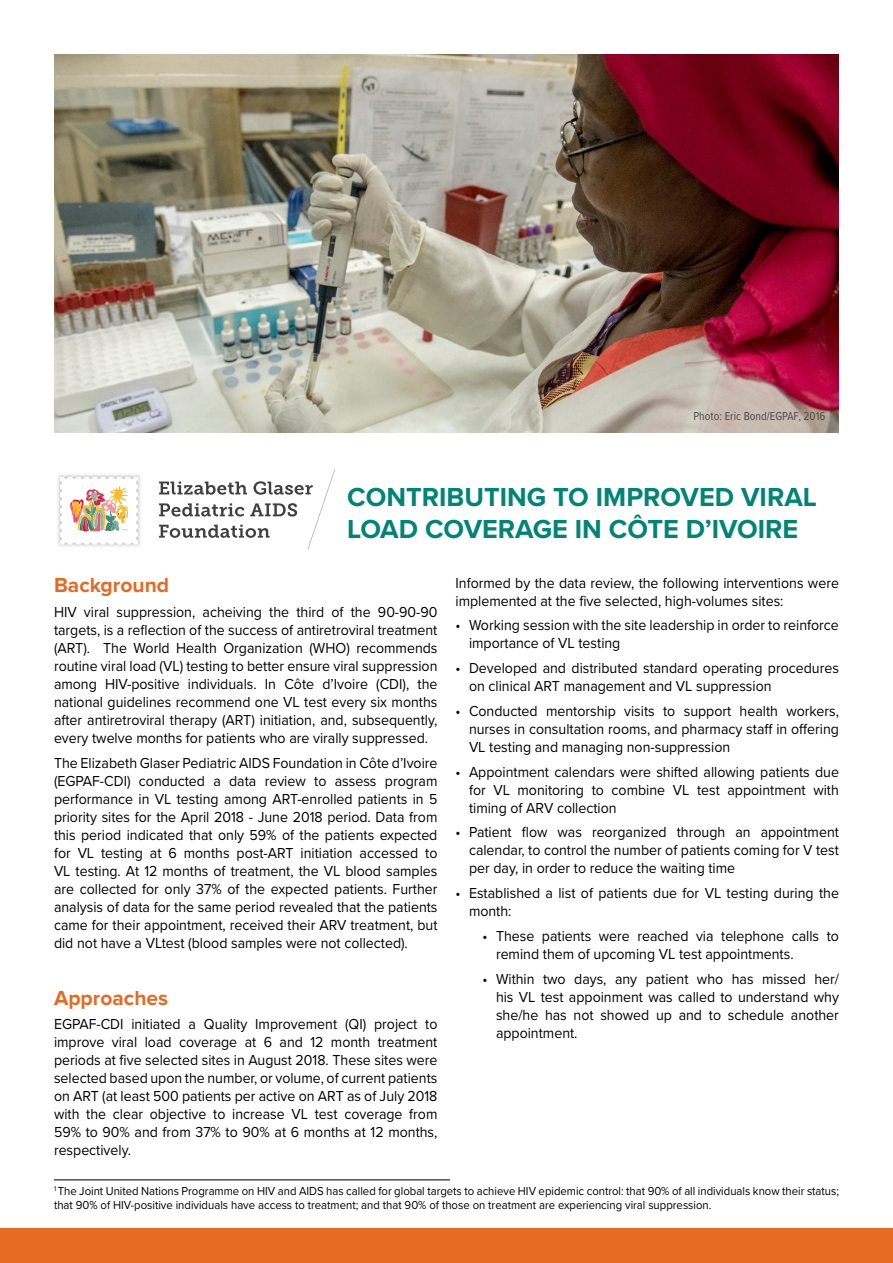
<style>
.page{position:relative;width:893px;height:1263px;background:#fff}
.page>*{position:absolute;margin:0;border:0;box-sizing:border-box;transform-origin:0 0}
.t1{font:700 27px/32.4px "Proxima Nova";color:#008575}
.t2{font:700 21px "Proxima Nova";color:#e76a22}
.t3{font:15px/18px "Proxima Nova";color:#000;text-align:justify;scale:.94 1}
.t4{font:12px/14.4px "Proxima Nova";color:#000;scale:.94 1}
.t5{font:12px "Proxima Nova Cond";color:#4d4d4d}
</style>
<div class="page">
<img style="left:54px;top:54px;width:785px;height:379px">
<img style="left:57px;top:474px;width:84px;height:73px">
<svg style="left:60px;top:477px;width:78px;height:68px"></svg>
<svg style="left:159px;top:469px;width:176px;height:81px"></svg>
<div style="left:0;top:1228px;width:893px;height:35px;background:#e76a22"></div>
<hr style="left:54px;top:1179px;width:396px;height:1px;background:#4d4d4d">
<p class="t5" style="left:693px;top:407px;width:133px">Photo: Eric Bond/EGPAF, 2016</p>
<p class="t1" style="left:347px;top:480px;width:471px">CONTRIBUTING TO IMPROVED VIRAL<br>LOAD COVERAGE IN CÔTE D’IVOIRE</p>
<p class="t2" style="left:54px;top:570px;width:117px">Background</p>
<p class="t3" style="left:54px;top:602px;width:409px">HIV viral suppression, acheiving the third of the 90-90-90 targets, is a reflection of the success of antiretroviral treatment (ART). The World Health Organization (WHO) recommends routine viral load (VL) testing to better ensure viral suppression among HIV-positive individuals. In Côte d’Ivoire (CDI), the national guidelines recommend one VL test every six months after antiretroviral therapy (ART) initiation, and, subsequently, every twelve months for patients who are virally suppressed.</p>
<p class="t3" style="left:54px;top:753px;width:409px">The Elizabeth Glaser Pediatric AIDS Foundation in Côte d’Ivoire (EGPAF-CDI) conducted a data review to assess program performance in VL testing among ART-enrolled patients in 5 priority sites for the April 2018 - June 2018 period. Data from this period indicated that only 59% of the patients expected for VL testing at 6 months post-ART initiation accessed to VL testing. At 12 months of treatment, the VL blood samples are collected for only 37% of the expected patients. Further analysis of data for the same period revealed that the patients came for their appointment, received their ARV treatment, but did not have a VLtest (blood samples were not collected).</p>
<p class="t2" style="left:54px;top:982px;width:116px">Approaches</p>
<p class="t3" style="left:54px;top:1015px;width:409px">EGPAF-CDI initiated a Quality Improvement (QI) project to improve viral load coverage at 6 and 12 month treatment periods at five selected sites in August 2018. These sites were selected based upon the number, or volume, of current patients on ART (at least 500 patients per active on ART as of July 2018 with the clear objective to increase VL test coverage from 59% to 90% and from 37% to 90% at 6 months at 12 months, respectively.</p>
<p class="t3" style="left:455px;top:573px;width:409px">Informed by the data review, the following interventions were implemented at the five selected, high-volumes sites:</p>
<p class="t3" style="left:469px;top:616px;width:395px;text-indent:-14px">• Working session with the site leadership in order to reinforce importance of VL testing</p>
<p class="t3" style="left:469px;top:658px;width:395px;text-indent:-14px">• Developed and distributed standard operating procedures on clinical ART management and VL suppression</p>
<p class="t3" style="left:469px;top:701px;width:395px;text-indent:-14px">• Conducted mentorship visits to support health workers, nurses in consultation rooms, and pharmacy staff in offering VL testing and managing non-suppression</p>
<p class="t3" style="left:469px;top:762px;width:395px;text-indent:-14px">• Appointment calendars were shifted allowing patients due for VL monitoring to combine VL test appointment with timing of ARV collection</p>
<p class="t3" style="left:469px;top:823px;width:395px;text-indent:-14px">• Patient flow was reorganized through an appointment calendar, to control the number of patients coming for V test per day, in order to reduce the waiting time</p>
<p class="t3" style="left:469px;top:883px;width:395px;text-indent:-14px">• Established a list of patients due for VL testing during the month:</p>
<p class="t3" style="left:496px;top:926px;width:366px;text-indent:-14px">• These patients were reached via telephone calls to remind them of upcoming VL test appointments.</p>
<p class="t3" style="left:496px;top:969px;width:366px;text-indent:-14px">• Within two days, any patient who has missed her/ his VL test appoinment was called to understand why she/he has not showed up and to schedule another appointment.</p>
<p class="t4" style="left:54px;top:1183px;width:837px"><sup>1</sup> The Joint United Nations Programme on HIV and AIDS has called for global targets to achieve HIV epidemic control: that 90% of all individuals know their status; that 90% of HIV-positive individuals have access to treatment; and that 90% of those on treatment are experiencing viral suppression.</p>
</div>
